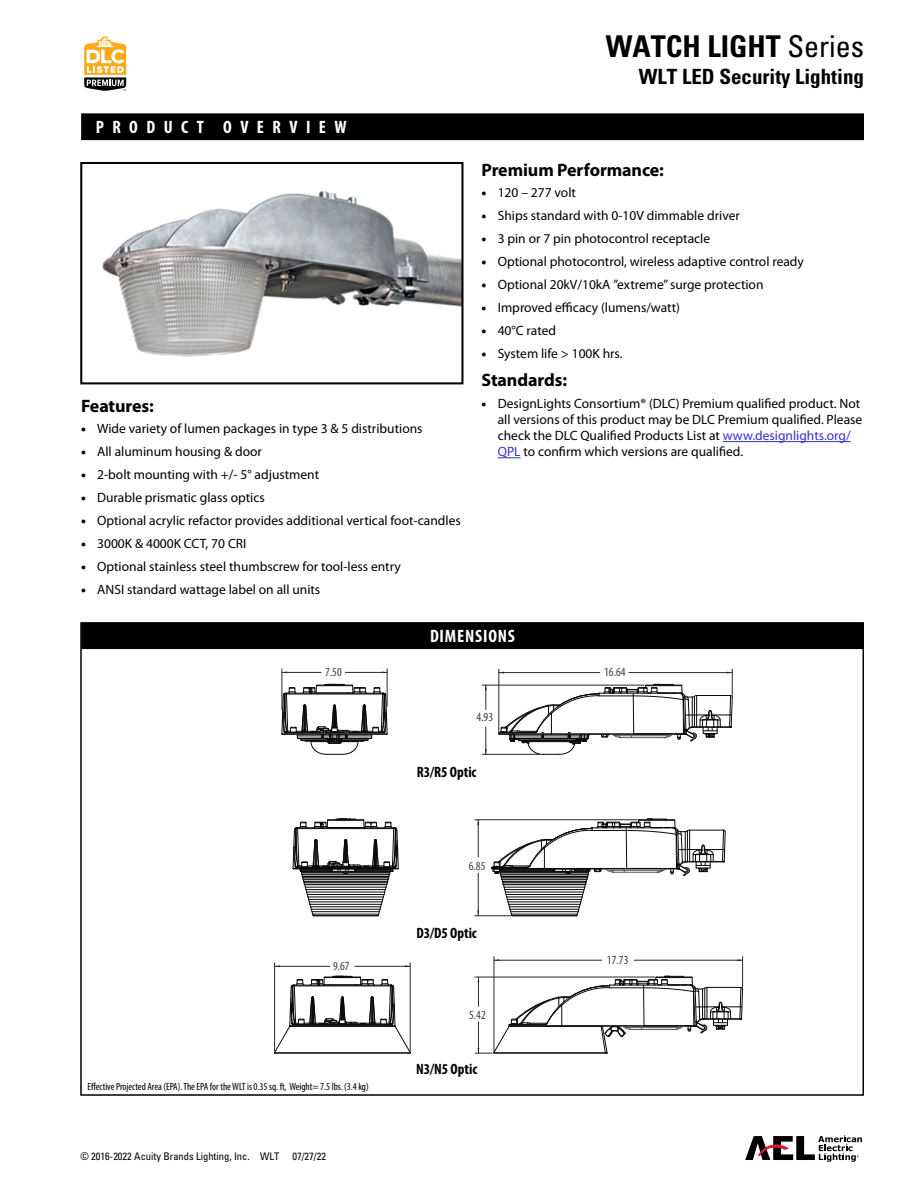
<style>
.page{position:relative;width:918px;height:1188px;background:#fff}
.page>*{position:absolute;margin:0;border:0;box-sizing:border-box;transform-origin:0 0}
.t1{font:700 condensed 30px "Univers LT Std";color:#000}
.t2{font:700 condensed 21px "Univers LT Std";color:#000}
.t3{font:700 18px "Myriad Pro";letter-spacing:-.005em;color:#000}
.t4{font:700 condensed 18px "Myriad Pro";letter-spacing:.47em;color:#fff}
.t5{font:700 condensed 18px "Myriad Pro";letter-spacing:.045em;color:#fff}
.t6{font:700 condensed 15px "Myriad Pro";letter-spacing:-.005em;color:#000}
.t7{font:13.5px/16.2px "Myriad Pro";color:#000}
.t8{font:condensed 12.45px "Myriad Pro";color:#414042}
.t9{font:condensed 10.5px "Myriad Pro";letter-spacing:-.005em;color:#000}
.t10{font:condensed 10.5px "Univers LT Std";color:#000}
.s1{font-weight:900}
.s2{font-weight:400}
.s3{color:#3232c8}
</style>
<div class="page">
<svg style="left:745px;top:1135px;width:117px;height:27px"></svg>
<div style="left:82px;top:114px;width:781px;height:26px;background:#000"></div>
<div style="left:81px;top:113px;width:783px;height:27px;border:1px solid #000"></div>
<hr style="left:723px;top:441px;width:128px;height:1px;background:#3232c8">
<svg style="left:498px;top:457px;width:23px;height:1px"></svg>
<hr style="left:282px;top:669px;width:1px;height:40px;background:#292829">
<hr style="left:387px;top:669px;width:1px;height:37px;background:#292829">
<hr style="left:282px;top:672px;width:39px;height:1px;background:#292829">
<hr style="left:345px;top:672px;width:42px;height:1px;background:#292829">
<hr style="left:482px;top:754px;width:57px;height:1px;background:#292829">
<hr style="left:482px;top:685px;width:162px;height:1px;background:#292829">
<svg style="left:485px;top:727px;width:2px;height:27px"></svg>
<svg style="left:485px;top:685px;width:2px;height:25px"></svg>
<hr style="left:475px;top:819px;width:162px;height:1px;background:#292829">
<hr style="left:475px;top:916px;width:36px;height:1px;background:#292829">
<hr style="left:478px;top:820px;width:1px;height:37px;background:#292829">
<hr style="left:478px;top:873px;width:1px;height:43px;background:#292829">
<hr style="left:274px;top:963px;width:1px;height:88px;background:#292829">
<hr style="left:410px;top:963px;width:1px;height:88px;background:#292829">
<hr style="left:275px;top:966px;width:55px;height:1px;background:#292829">
<hr style="left:355px;top:966px;width:55px;height:1px;background:#292829">
<hr style="left:494px;top:957px;width:1px;height:94px;background:#292829">
<hr style="left:742px;top:957px;width:1px;height:30px;background:#292829">
<hr style="left:494px;top:960px;width:108px;height:1px;background:#292829">
<hr style="left:634px;top:960px;width:109px;height:1px;background:#292829">
<svg style="left:274px;top:976px;width:137px;height:78px"></svg>
<svg style="left:475px;top:976px;width:268px;height:78px"></svg>
<svg style="left:292px;top:819px;width:107px;height:97px"></svg>
<svg style="left:491px;top:819px;width:235px;height:97px"></svg>
<svg style="left:281px;top:684px;width:107px;height:71px"></svg>
<svg style="left:498px;top:669px;width:235px;height:86px"></svg>
<div style="left:82px;top:623px;width:781px;height:26px;background:#000"></div>
<div style="left:81px;top:622px;width:783px;height:27px;border:1px solid #000"></div>
<svg style="left:84px;top:36px;width:42px;height:55px"></svg>
<img style="left:103px;top:190px;width:357px;height:167px">
<div style="left:80px;top:162px;width:383px;height:222px;border:2px solid #000"></div>
<h3 class="t4" style="left:96px;top:116px;width:253px">PRODUCT OVERVIEW</h3>
<h3 class="t3" style="left:81px;top:396px;width:74px">Features:</h3>
<p class="t7" style="left:81px;top:421px;width:343px"><span class="s1">•</span> Wide variety of lumen packages in type 3 &amp; 5 distributions</p>
<p class="t7" style="left:81px;top:444px;width:182px"><span class="s1">•</span> All aluminum housing &amp; door</p>
<p class="t7" style="left:81px;top:467px;width:240px"><span class="s1">•</span> 2-bolt mounting with +/- 5° adjustment</p>
<p class="t7" style="left:81px;top:490px;width:185px"><span class="s1">•</span> Durable prismatic glass optics</p>
<p class="t7" style="left:81px;top:513px;width:381px"><span class="s1">•</span> Optional acrylic refactor provides additional vertical foot-candles</p>
<p class="t7" style="left:81px;top:536px;width:167px"><span class="s1">•</span> 3000K &amp; 4000K CCT, 70 CRI</p>
<p class="t7" style="left:81px;top:559px;width:321px"><span class="s1">•</span> Optional stainless steel thumbscrew for tool-less entry</p>
<p class="t7" style="left:81px;top:582px;width:241px"><span class="s1">•</span> ANSI standard wattage label on all units</p>
<h1 class="t1" style="left:606px;top:28px;width:260px">WATCH LIGHT <span class="s2">Series</span></h1>
<h2 class="t2" style="left:639px;top:63px;width:227px">WLT LED Security Lighting</h2>
<h3 class="t3" style="left:482px;top:160px;width:184px">Premium Performance:</h3>
<p class="t7" style="left:482px;top:185px;width:96px"><span class="s1">•</span> 120 – 277 volt</p>
<p class="t7" style="left:482px;top:208px;width:260px"><span class="s1">•</span> Ships standard with 0-10V dimmable driver</p>
<p class="t7" style="left:482px;top:231px;width:230px"><span class="s1">•</span> 3 pin or 7 pin photocontrol receptacle</p>
<p class="t7" style="left:482px;top:254px;width:324px"><span class="s1">•</span> Optional photocontrol, wireless adaptive control ready</p>
<p class="t7" style="left:482px;top:277px;width:284px"><span class="s1">•</span> Optional 20kV/10kA ”extreme” surge protection</p>
<p class="t7" style="left:482px;top:300px;width:200px"><span class="s1">•</span> Improved efficacy (lumens/watt)</p>
<p class="t7" style="left:482px;top:323px;width:76px"><span class="s1">•</span> 40°C rated</p>
<p class="t7" style="left:482px;top:346px;width:143px"><span class="s1">•</span> System life &gt; 100K hrs.</p>
<h3 class="t3" style="left:482px;top:370px;width:87px">Standards:</h3>
<p class="t7" style="left:498px;top:395px;width:366px;text-indent:-16px"><span class="s1">•</span> DesignLights Consortium® (DLC) Premium qualified product. Not all versions of this product may be DLC Premium qualified. Please check the DLC Qualified Products List at <span class="s3">www.designlights.org/ QPL</span> to confirm which versions are qualified.</p>
<h3 class="t5" style="left:430px;top:624px;width:87px">DIMENSIONS</h3>
<p class="t8" style="left:325px;top:665px;width:18px">7.50</p>
<p class="t8" style="left:604px;top:665px;width:23px">16.64</p>
<p class="t8" style="left:476px;top:711px;width:18px">4.93</p>
<p class="t6" style="left:417px;top:763px;width:61px">R3/R5 Optic</p>
<p class="t8" style="left:469px;top:859px;width:18px">6.85</p>
<p class="t8" style="left:333px;top:959px;width:18px">9.67</p>
<p class="t9" style="left:87px;top:1080px;width:283px">Effective Projected Area (EPA). The EPA for the WLT is 0.35 sq. ft, Weight= 7.5 lbs. (3.4 kg)</p>
<p class="t10" style="left:80px;top:1150px;width:247px">© 2016-2022 Acuity Brands Lighting, Inc. WLT 07/27/22</p>
<p class="t6" style="left:417px;top:924px;width:62px">D3/D5 Optic</p>
<p class="t8" style="left:469px;top:1008px;width:18px">5.42</p>
<p class="t6" style="left:416px;top:1060px;width:62px">N3/N5 Optic</p>
<p class="t8" style="left:607px;top:953px;width:23px">17.73</p>
</div>
